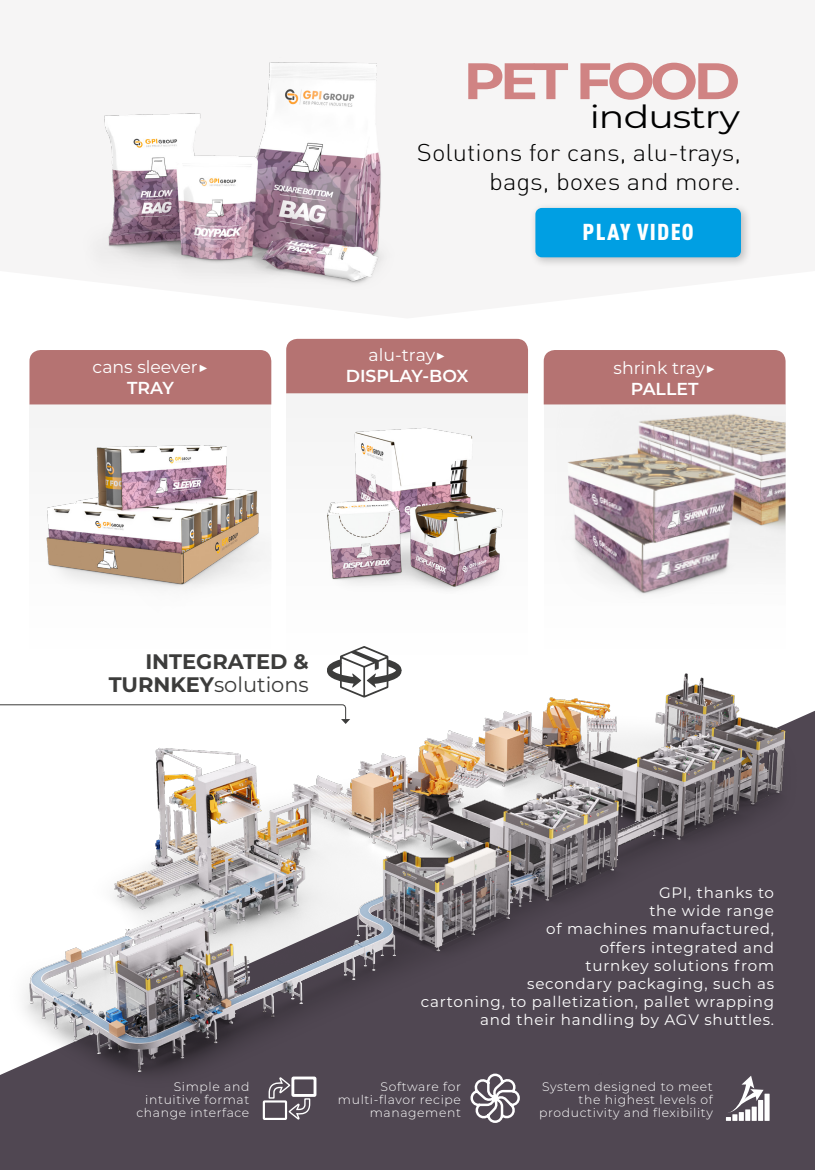
<style>
.page{position:relative;width:815px;height:1170px;background:#fff}
.page>*{position:absolute;margin:0;border:0;box-sizing:border-box;transform-origin:0 0}
.t1{font:700 51.25px "Montserrat";letter-spacing:-.075em;color:#d08383;scale:1.1 1}
.t2{font:31.75px "Montserrat";letter-spacing:-.025em;color:#000;scale:1.19 1}
.t3{font:300 24px/28.5px "DIN Pro";color:#000;text-align:right;scale:1.07 1}
.t4{font:900 condensed 22.62px "DIN Pro";letter-spacing:.05em;color:#fff;scale:1.07 1}
.t5{font:700 21px/22.5px "Montserrat";color:#3c3c3b;text-align:right}
.t6{font:17.38px "Montserrat";color:#fff}
.t7{font:600 17.38px "Montserrat";color:#fff}
.t8{font:15.12px/18.1px "Montserrat";letter-spacing:.05em;color:#fff;text-align:right}
.t9{font:300 12.38px/13.1px "Montserrat";letter-spacing:.05em;color:#fff;text-align:right}
.s1{font-weight:400}
</style>
<div class="page">
<div style="left:544px;top:350px;width:242px;height:54px;background:#b57372"></div>
<div style="left:29px;top:350px;width:242px;height:54px;background:#b57372"></div>
<div style="left:286px;top:339px;width:242px;height:54px;background:#b57372"></div>
<img style="left:0;top:673px;width:815px;height:496px">
<img style="left:82px;top:57px;width:318px;height:233px">
<img style="left:29px;top:405px;width:242px;height:184px">
<img style="left:286px;top:393px;width:242px;height:75px">
<img style="left:327px;top:468px;width:176px;height:123px">
<img style="left:544px;top:404px;width:242px;height:192px">
<div style="left:291px;top:1076px;width:25px;height:20px;border:3px solid #fff"></div>
<div style="left:263px;top:1100px;width:24px;height:19px;border:2px solid #fff"></div>
<svg style="left:268px;top:1076px;width:43px;height:44px;background:#7c767e"></svg>
<svg style="left:325px;top:646px;width:79px;height:51px"></svg>
<svg style="left:0;top:704px;width:350px;height:20px"></svg>
<svg style="left:469px;top:1072px;width:52px;height:52px"></svg>
<div style="left:764px;top:1093px;width:6px;height:27px;background:#fff"></div>
<svg style="left:726px;top:1075px;width:38px;height:45px"></svg>
<div style="left:529px;top:201px;width:223px;height:67px;background:#000;opacity:.23"></div>
<div style="left:535px;top:208px;width:206px;height:49px;background:#009fe3;border-radius:6px"></div>
<p class="t6" style="left:93px;top:355px;width:117px">cans sleever▶</p>
<p class="t7" style="left:127px;top:375px;width:48px">TRAY</p>
<h1 class="t1" style="left:464px;top:44px;width:253px">PET FOOD</h1>
<h2 class="t2" style="left:590px;top:95px;width:128px">industry</h2>
<h3 class="t3" style="left:417px;top:136px;width:304px">Solutions for cans, alu-trays, bags, boxes and more.</h3>
<h3 class="t4" style="left:583px;top:214px;width:105px">PLAY VIDEO</h3>
<p class="t6" style="left:369px;top:343px;width:78px">alu-tray▶</p>
<p class="t7" style="left:346px;top:363px;width:124px">DISPLAY-BOX</p>
<p class="t6" style="left:614px;top:356px;width:104px">shrink tray▶</p>
<p class="t7" style="left:631px;top:376px;width:69px">PALLET</p>
<h3 class="t5" style="left:109px;top:649px;width:202px">INTEGRATED &amp;<br>TURNKEY<span class="s1">solutions</span></h3>
<p class="t9" style="left:137px;top:1079px;width:114px">Simple and intuitive format change interface</p>
<p class="t8" style="left:421px;top:883px;width:355px">GPI, thanks to<br>the wide range<br>of machines manufactured,<br>offers integrated and<br>turnkey solutions from<br>secondary packaging, such as<br>cartoning, to palletization, pallet wrapping and their handling by AGV shuttles.</p>
<p class="t9" style="left:338px;top:1079px;width:124px">Software for multi-flavor recipe management</p>
<p class="t9" style="left:539px;top:1079px;width:175px">System designed to meet the highest levels of productivity and flexibility</p>
</div>
